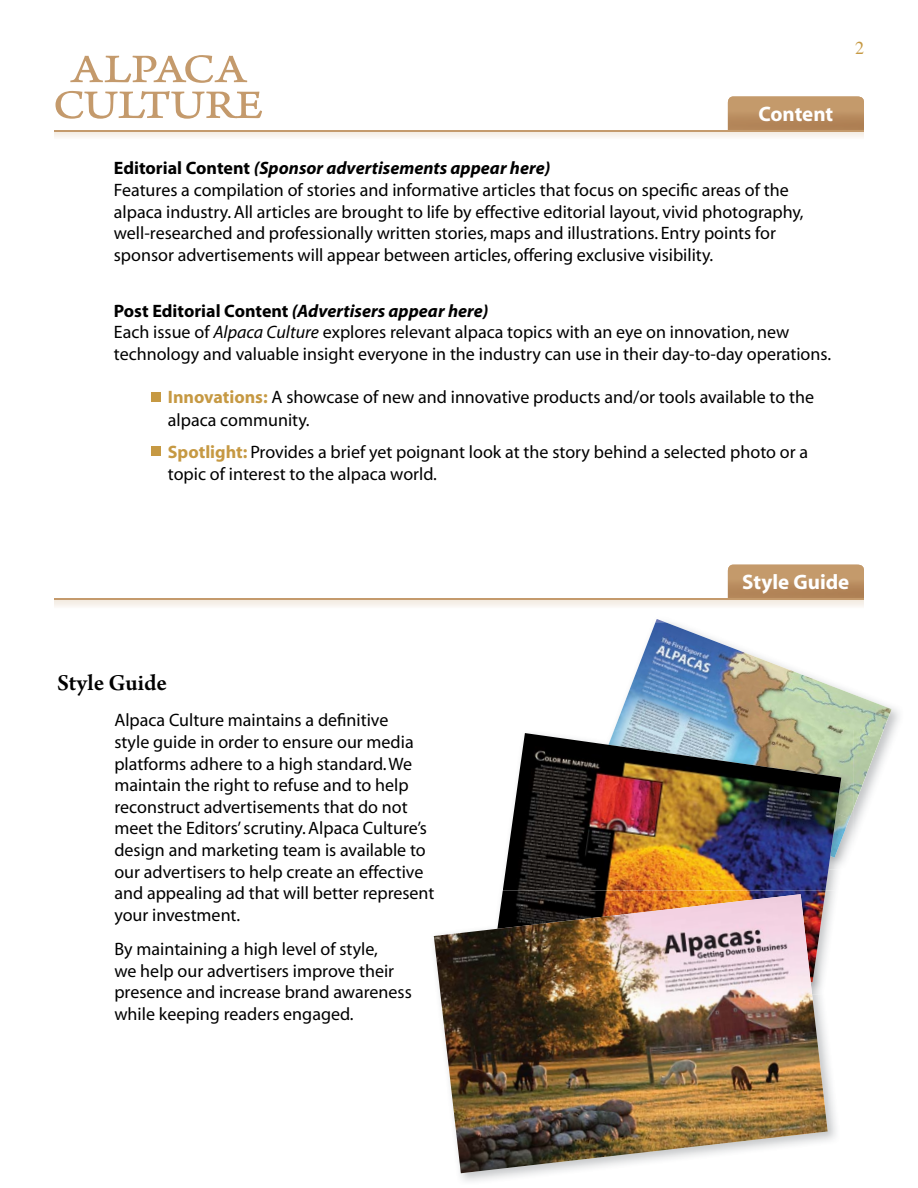
<style>
.page{position:relative;width:918px;height:1188px;background:#fff}
.page>*{position:absolute;margin:0;border:0;box-sizing:border-box;transform-origin:0 0}
.t1{font:600 24px "Arno Pro";color:#000}
.t2{font:700 21px "Myriad";color:#fff}
.t3{font:18px/21.6px "Myriad";color:#000}
.t4{font:italic 700 18px "Myriad Pro";color:#000}
.t5{font:18px "Times";color:#c69943}
.s1{font-style:normal}
.s2{font-family:"Myriad Pro";font-style:italic}
.s3{font-weight:700;color:#c69943}
</style>
<div class="page">
<img style="left:614px;top:622px;width:278px;height:187px">
<img style="left:722px;top:730px;width:131px;height:89px">
<img style="left:613px;top:730px;width:109px;height:3px">
<img style="left:841px;top:813px;width:9px;height:45px">
<img style="left:503px;top:733px;width:338px;height:157px">
<img style="left:825px;top:890px;width:13px;height:63px">
<img style="left:500px;top:890px;width:325px;height:4px">
<img style="left:434px;top:894px;width:394px;height:279px">
<div style="left:54px;top:131px;width:810px;height:22px;background:linear-gradient(to bottom,#f7f3ed,#fff)"></div>
<img style="left:728px;top:97px;width:136px;height:33px">
<svg style="left:70px;top:55px;width:177px;height:28px"></svg>
<svg style="left:56px;top:91px;width:206px;height:28px"></svg>
<hr style="left:54px;top:130px;width:810px;height:2px;background:#c49a6c">
<svg style="left:54px;top:570px;width:810px;height:52px"></svg>
<img style="left:728px;top:565px;width:136px;height:33px">
<hr style="left:54px;top:598px;width:810px;height:2px;background:#c49a6c">
<div style="left:151px;top:392px;width:9px;height:9px;background:#c69943"></div>
<div style="left:151px;top:447px;width:9px;height:9px;background:#c69943"></div>
<p class="t2" style="left:758px;top:103px;width:76px">Content</p>
<p class="t4" style="left:114px;top:157px;width:438px"><span class="s1">Editorial Content</span> (Sponsor advertisements appear here)</p>
<p class="t3" style="left:114px;top:180px;width:691px">Features a compilation of stories and informative articles that focus on specific areas of the alpaca industry. All articles are brought to life by effective editorial layout, vivid photography, well-researched and professionally written stories, maps and illustrations. Entry points for sponsor advertisements will appear between articles, offering exclusive visibility.</p>
<p class="t4" style="left:114px;top:299px;width:376px"><span class="s1">Post Editorial Content</span> (Advertisers appear here)</p>
<p class="t3" style="left:114px;top:322px;width:719px">Each issue of <span class="s2">Alpaca Culture</span> explores relevant alpaca topics with an eye on innovation, new technology and valuable insight everyone in the industry can use in their day-to-day operations.</p>
<p class="t3" style="left:168px;top:386px;width:648px;line-height:22.8px"><span class="s3">Innovations:</span> A showcase of new and innovative products and/or tools available to the alpaca community.</p>
<p class="t3" style="left:168px;top:442px;width:642px"><span class="s3">Spotlight:</span> Provides a brief yet poignant look at the story behind a selected photo or a topic of interest to the alpaca world.</p>
<p class="t5" style="left:855px;top:31px;width:10px">2</p>
<h1 class="t1" style="left:57px;top:669px;width:112px">Style Guide</h1>
<p class="t3" style="left:114px;top:710px;width:322px">Alpaca Culture maintains a definitive<br>style guide in order to ensure our media platforms adhere to a high standard. We maintain the right to refuse and to help reconstruct advertisements that do not meet the Editors’ scrutiny. Alpaca Culture’s design and marketing team is available to our advertisers to help create an effective and appealing ad that will better represent your investment.</p>
<p class="t3" style="left:114px;top:939px;width:299px">By maintaining a high level of style,<br>we help our advertisers improve their presence and increase brand awareness while keeping readers engaged.</p>
<p class="t2" style="left:742px;top:571px;width:109px">Style Guide</p>
</div>
